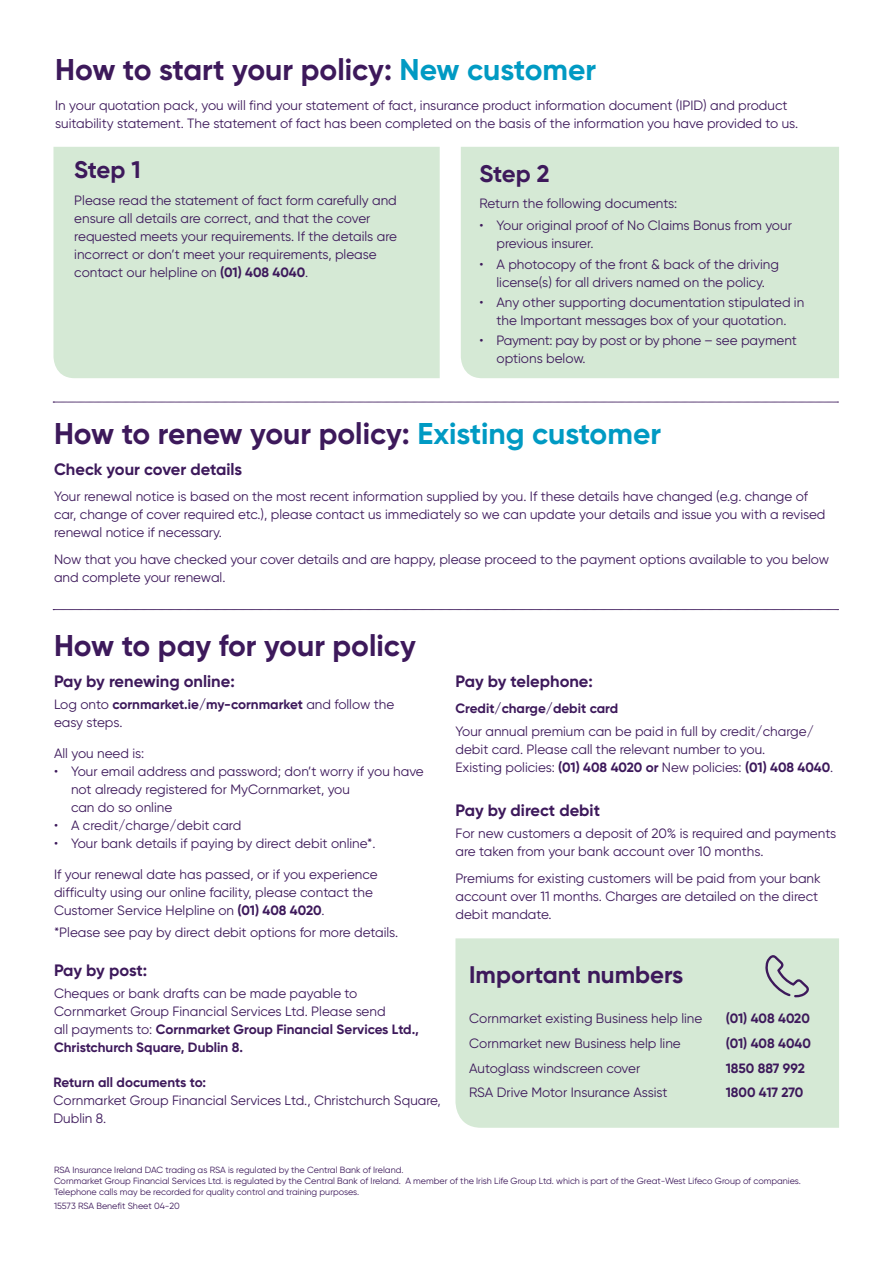
<style>
.page{position:relative;width:893px;height:1263px;background:#fff}
.page>*{position:absolute;margin:0;border:0;box-sizing:border-box;transform-origin:0 0}
.t1{font:700 30px "Gilroy";color:#3d195b}
.t2{font:700 24px "Gilroy";color:#3d195b}
.t3{font:700 16.5px "Gilroy";color:#3d195b}
.t4{font:13.5px/18px "Gilroy";color:#3d195b}
.t5{font:700 13.5px "Gilroy";color:#3d195b}
.t6{font:13.5px/18px "Gilroy";letter-spacing:-.02em;color:#3d195b}
.t7{font:9px/10.8px "Gilroy";color:#3d195b}
.s1{color:#009ac3}
.s2{font-weight:700}
</style>
<div class="page">
<svg style="left:53px;top:609px;width:785px;height:1px"></svg>
<svg style="left:53px;top:402px;width:785px;height:1px"></svg>
<div style="left:53px;top:147px;width:387px;height:231px;background:#d5e9d5"></div>
<div style="left:461px;top:147px;width:378px;height:231px;background:#d5e9d5"></div>
<div style="left:455px;top:938px;width:384px;height:190px;background:#d5e9d5"></div>
<svg style="left:765px;top:955px;width:44px;height:42px;background:#bbc6c0"></svg>
<h1 class="t1" style="left:55px;top:50px;width:542px">How to start your policy: <span class="s1">New customer</span></h1>
<p class="t4" style="left:55px;top:97px;width:745px">In your quotation pack, you will find your statement of fact, insurance product information document (IPID) and product suitability statement. The statement of fact has been completed on the basis of the information you have provided to us.</p>
<h2 class="t2" style="left:74px;top:155px;width:68px">Step 1</h2>
<p class="t4" style="left:74px;top:191px;width:324px">Please read the statement of fact form carefully and ensure all details are correct, and that the cover requested meets your requirements. If the details are incorrect or don’t meet your requirements, please contact our helpline on <span class="s2">(01) 408 4040</span>.</p>
<h2 class="t2" style="left:479px;top:158px;width:72px">Step 2</h2>
<p class="t4" style="left:479px;top:194px;width:199px">Return the following documents:</p>
<p class="t4" style="left:496px;top:217px;width:297px;text-indent:-17px">• Your original proof of No Claims Bonus from your previous insurer.</p>
<p class="t4" style="left:479px;top:255px;width:301px;text-align:center">• A photocopy of the front &amp; back of the driving license(s) for all drivers named on the policy.</p>
<p class="t4" style="left:479px;top:293px;width:326px;text-align:center">• Any other supporting documentation stipulated in the Important messages box of your quotation.</p>
<p class="t6" style="left:496px;top:331px;width:302px;text-indent:-17px">• Payment: pay by post or by phone – see payment options below.</p>
<h1 class="t1" style="left:54px;top:415px;width:609px">How to renew your policy: <span class="s1">Existing customer</span></h1>
<p class="t3" style="left:54px;top:459px;width:190px">Check your cover details</p>
<p class="t4" style="left:54px;top:488px;width:773px">Your renewal notice is based on the most recent information supplied by you. If these details have changed (e.g. change of car, change of cover required etc.), please contact us immediately so we can update your details and issue you with a revised renewal notice if necessary.</p>
<p class="t4" style="left:54px;top:550px;width:777px">Now that you have checked your cover details and are happy, please proceed to the payment options available to you below and complete your renewal.</p>
<h1 class="t1" style="left:54px;top:627px;width:363px">How to pay for your policy</h1>
<p class="t3" style="left:54px;top:671px;width:182px">Pay by renewing online:</p>
<p class="t4" style="left:54px;top:695px;width:342px">Log onto <span class="s2">cornmarket.ie/my-cornmarket</span> and follow the easy steps.</p>
<p class="t4" style="left:54px;top:744px;width:92px">All you need is:</p>
<p class="t4" style="left:71px;top:762px;width:354px;text-indent:-17px">• Your email address and password; don’t worry if you have not already registered for MyCornmarket, you<br>can do so online</p>
<p class="t4" style="left:54px;top:816px;width:189px">• A credit/charge/debit card</p>
<p class="t4" style="left:54px;top:834px;width:323px">• Your bank details if paying by direct debit online*.</p>
<p class="t4" style="left:54px;top:865px;width:325px">If your renewal date has passed, or if you experience difficulty using our online facility, please contact the<br>Customer Service Helpline on <span class="s2">(01) 408 4020</span>.</p>
<p class="t4" style="left:54px;top:923px;width:346px">*Please see pay by direct debit options for more details.</p>
<p class="t3" style="left:54px;top:960px;width:95px">Pay by post:</p>
<p class="t4" style="left:54px;top:984px;width:367px">Cheques or bank drafts can be made payable to Cornmarket Group Financial Services Ltd. Please send<br>all payments to: <span class="s2">Cornmarket Group Financial Services Ltd., Christchurch Square, Dublin 8.</span></p>
<p class="t5" style="left:53px;top:1073px;width:154px">Return all documents to:</p>
<p class="t4" style="left:53px;top:1091px;width:389px">Cornmarket Group Financial Services Ltd., Christchurch Square,<br>Dublin 8.</p>
<p class="t3" style="left:455px;top:671px;width:139px">Pay by telephone:</p>
<p class="t5" style="left:455px;top:700px;width:164px">Credit/charge/debit card</p>
<p class="t4" style="left:455px;top:722px;width:379px">Your annual premium can be paid in full by credit/charge/ debit card. Please call the relevant number to you.<br>Existing policies: <span class="s2">(01) 408 4020 or</span> New policies: <span class="s2">(01) 408 4040</span>.</p>
<p class="t3" style="left:455px;top:800px;width:146px">Pay by direct debit</p>
<p class="t4" style="left:455px;top:824px;width:382px">For new customers a deposit of 20% is required and payments are taken from your bank account over 10 months.</p>
<p class="t4" style="left:455px;top:869px;width:367px">Premiums for existing customers will be paid from your bank account over 11 months. Charges are detailed on the direct debit mandate.</p>
<h2 class="t2" style="left:469px;top:960px;width:216px">Important numbers</h2>
<p class="t4" style="left:469px;top:1009px;width:235px">Cornmarket existing Business help line</p>
<p class="t5" style="left:726px;top:1010px;width:86px">(01) 408 4020</p>
<p class="t4" style="left:469px;top:1034px;width:213px">Cornmarket new Business help line</p>
<p class="t5" style="left:726px;top:1035px;width:87px">(01) 408 4040</p>
<p class="t4" style="left:469px;top:1059px;width:173px">Autoglass windscreen cover</p>
<p class="t5" style="left:726px;top:1059px;width:81px">1850 887 992</p>
<p class="t4" style="left:469px;top:1083px;width:200px">RSA Drive Motor Insurance Assist</p>
<p class="t5" style="left:726px;top:1084px;width:79px">1800 417 270</p>
<p class="t7" style="left:54px;top:1165px;width:748px">RSA Insurance Ireland DAC trading as RSA is regulated by the Central Bank of Ireland.<br>Cornmarket Group Financial Services Ltd. is regulated by the Central Bank of Ireland. A member of the Irish Life Group Ltd. which is part of the Great-West Lifeco Group of companies.<br>Telephone calls may be recorded for quality control and training purposes.</p>
<p class="t7" style="left:54px;top:1200px;width:127px">15573 RSA Benefit Sheet 04-20</p>
</div>
